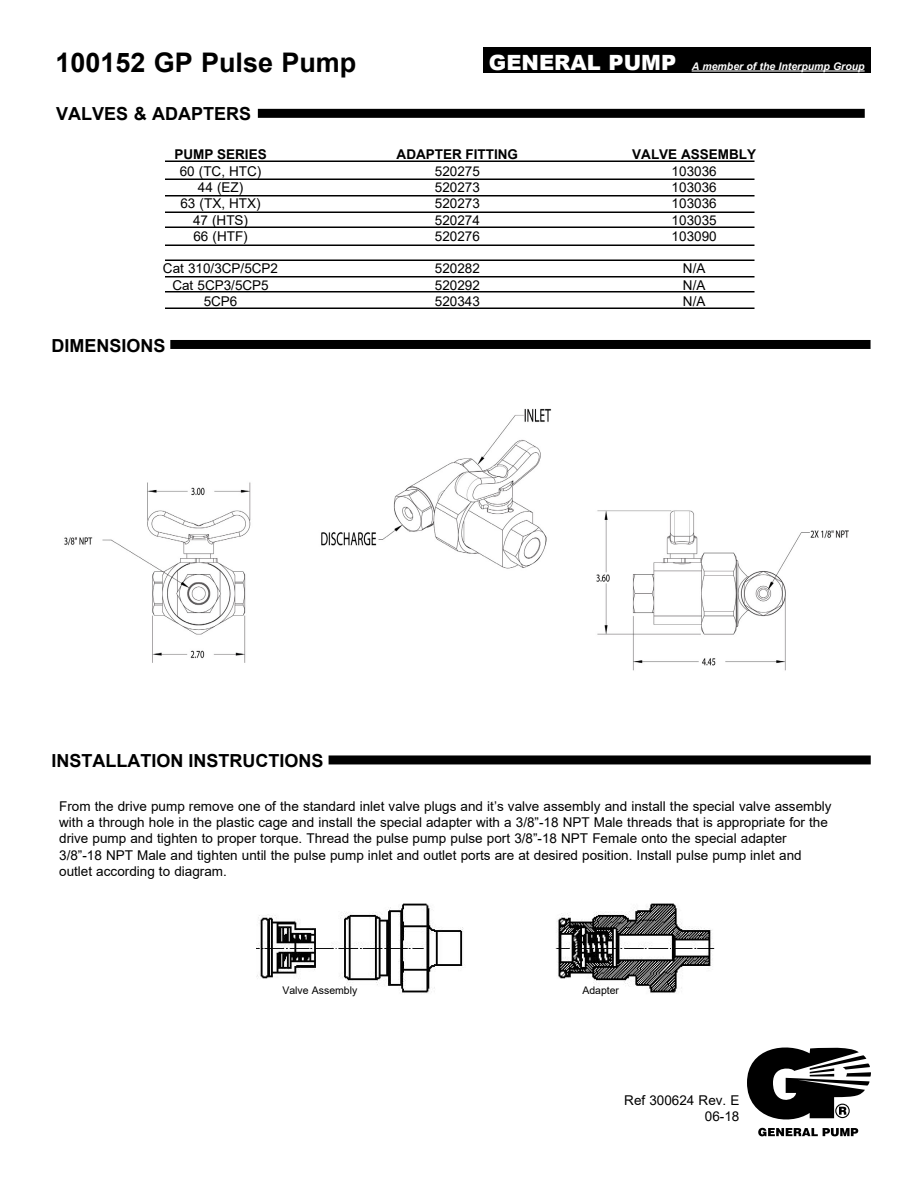
<style>
.page{position:relative;width:918px;height:1188px;background:#fff}
.page>*{position:absolute;margin:0;border:0;box-sizing:border-box;transform-origin:0 0}
.t1{font:700 27px "Arial";color:#000}
.t2{font:700 18px "Arial";color:#000}
.t3{font:13.5px/16.2px "Arial";color:#000;text-align:right}
.t4{font:700 13.5px "Arial";color:#000}
.t5{font:italic 700 10.5px "Arial";color:#fff}
.t6{font:10.5px "Arial";color:#000}
.s1{font-weight:900;font-style:normal;font-size:21px}
</style>
<div class="page">
<div style="left:483px;top:47px;width:388px;height:26px;background:#000"></div>
<hr style="left:692px;top:70px;width:173px;height:2px;background:#fff">
<svg style="left:760px;top:1136px;width:94px;height:1px"></svg>
<svg style="left:747px;top:1047px;width:124px;height:89px"></svg>
<div style="left:329px;top:755px;width:542px;height:9px;background:#000"></div>
<img style="left:257px;top:903px;width:457px;height:90px">
<div style="left:170px;top:340px;width:701px;height:9px;background:#000"></div>
<img style="left:64px;top:408px;width:785px;height:263px">
<div style="left:258px;top:109px;width:607px;height:9px;background:#000"></div>
<svg style="left:165px;top:178px;width:590px;height:130px"></svg>
<hr style="left:165px;top:179px;width:590px;height:1px;background:#000">
<hr style="left:165px;top:160px;width:590px;height:2px;background:#000">
<hr style="left:165px;top:195px;width:590px;height:2px;background:#000">
<hr style="left:165px;top:212px;width:590px;height:1px;background:#000">
<hr style="left:165px;top:226px;width:590px;height:2px;background:#000">
<hr style="left:165px;top:244px;width:590px;height:2px;background:#000">
<hr style="left:165px;top:260px;width:590px;height:1px;background:#000">
<hr style="left:165px;top:276px;width:590px;height:2px;background:#000">
<hr style="left:165px;top:291px;width:590px;height:1px;background:#000">
<hr style="left:165px;top:308px;width:590px;height:1px;background:#000">
<h1 class="t1" style="left:56px;top:44px;width:302px">100152 GP Pulse Pump</h1>
<p class="t5" style="left:489px;top:59px;width:377px"><span class="s1">GENERAL PUMP</span> A member of the Interpump Group</p>
<h2 class="t2" style="left:56px;top:101px;width:197px">VALVES &amp; ADAPTERS</h2>
<p class="t4" style="left:174px;top:145px;width:94px">PUMP SERIES</p>
<p class="t4" style="left:397px;top:145px;width:123px">ADAPTER FITTING</p>
<p class="t4" style="left:632px;top:145px;width:125px">VALVE ASSEMBLY</p>
<p class="t3" style="left:180px;top:163px;width:83px">60 (TC, HTC)</p>
<p class="t3" style="left:435px;top:163px;width:47px">520275</p>
<p class="t3" style="left:672px;top:163px;width:47px">103036</p>
<p class="t3" style="left:198px;top:179px;width:47px">44 (EZ)</p>
<p class="t3" style="left:435px;top:179px;width:47px">520273</p>
<p class="t3" style="left:672px;top:179px;width:47px">103036</p>
<p class="t3" style="left:180px;top:195px;width:82px">63 (TX, HTX)</p>
<p class="t3" style="left:435px;top:195px;width:47px">520273</p>
<p class="t3" style="left:672px;top:195px;width:47px">103036</p>
<p class="t3" style="left:193px;top:212px;width:57px">47 (HTS)</p>
<p class="t3" style="left:435px;top:212px;width:47px">520274</p>
<p class="t3" style="left:672px;top:212px;width:47px">103035</p>
<p class="t3" style="left:193px;top:228px;width:56px">66 (HTF)</p>
<p class="t3" style="left:435px;top:228px;width:47px">520276</p>
<p class="t3" style="left:672px;top:228px;width:47px">103090</p>
<p class="t3" style="left:163px;top:261px;width:117px">Cat 310/3CP/5CP2</p>
<p class="t3" style="left:435px;top:261px;width:47px">520282</p>
<p class="t3" style="left:683px;top:261px;width:24px">N/A</p>
<p class="t3" style="left:172px;top:277px;width:98px">Cat 5CP3/5CP5</p>
<p class="t3" style="left:435px;top:277px;width:47px">520292</p>
<p class="t3" style="left:683px;top:277px;width:24px">N/A</p>
<p class="t3" style="left:204px;top:293px;width:35px">5CP6</p>
<p class="t3" style="left:435px;top:293px;width:47px">520343</p>
<p class="t3" style="left:683px;top:293px;width:24px">N/A</p>
<h2 class="t2" style="left:51px;top:333px;width:116px">DIMENSIONS</h2>
<h2 class="t2" style="left:51px;top:748px;width:273px">INSTALLATION INSTRUCTIONS</h2>
<p class="t3" style="left:59px;top:798px;width:774px;text-align:left">From the drive pump remove one of the standard inlet valve plugs and it’s valve assembly and install the special valve assembly with a through hole in the plastic cage and install the special adapter with a 3/8”-18 NPT Male threads that is appropriate for the drive pump and tighten to proper torque. Thread the pulse pump pulse port 3/8”-18 NPT Female onto the special adapter 3/8”-18 NPT Male and tighten until the pulse pump inlet and outlet ports are at desired position. Install pulse pump inlet and outlet according to diagram.</p>
<p class="t6" style="left:282px;top:983px;width:76px">Valve Assembly</p>
<p class="t6" style="left:582px;top:983px;width:38px">Adapter</p>
<p class="t3" style="left:624px;top:1092px;width:117px">Ref 300624 Rev. E<br>06-18</p>
</div>
